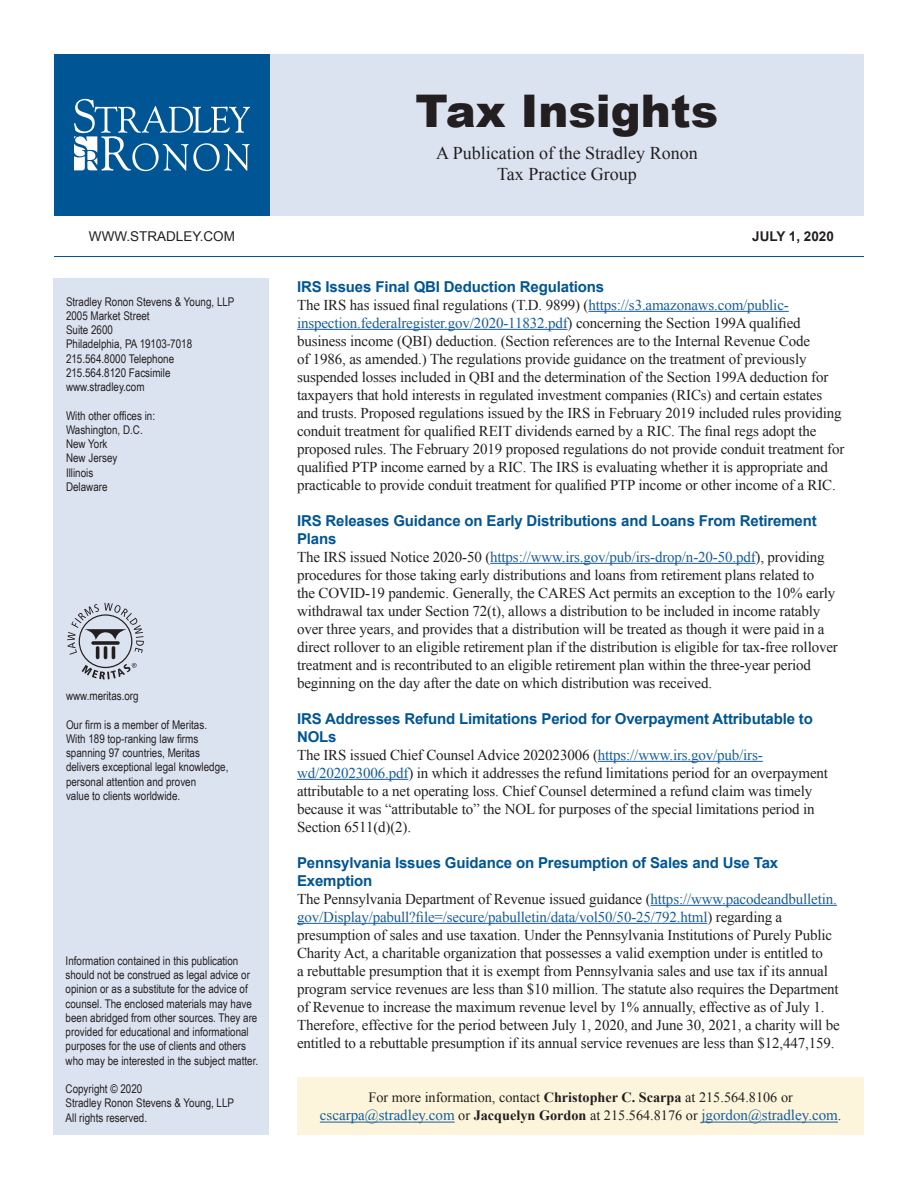
<style>
.page{position:relative;width:918px;height:1188px;background:#fff}
.page>*{position:absolute;margin:0;border:0;box-sizing:border-box;transform-origin:0 0}
.t1{font:900 45px "Arial";color:#231f20}
.t2{font:18px/21px "Times New Roman";color:#231f20;text-align:center}
.t3{font:15px/18px "Times New Roman";letter-spacing:-.01em;color:#231f20}
.t4{font:700 15px/18px "Arial";letter-spacing:-.01em;color:#005594}
.t5{font:15px "Times New Roman";color:#175d9e}
.t6{font:14.25px "Times New Roman";color:#231f20}
.t7{font:13.5px "Arial";color:#231f20}
.t8{font:700 13.5px "Arial";color:#231f20}
.t9{font:12px/14.2px "Arial Narrow";color:#231f20}
.s1{color:#175d9e}
.s2{font-weight:700}
.s3{font-size:14.25px;color:#231f20}
.s4{font-weight:700;font-size:14.25px;color:#231f20}
</style>
<div class="page">
<div style="left:54px;top:54px;width:216px;height:162px;background:#005594"></div>
<svg style="left:74px;top:99px;width:176px;height:72px"></svg>
<div style="left:53px;top:279px;width:216px;height:856px;background:#dce3f0"></div>
<div style="left:270px;top:54px;width:594px;height:162px;background:#dce3f0"></div>
<hr style="left:54px;top:256px;width:810px;height:1px;background:#005594">
<hr style="left:588px;top:311px;width:201px;height:1px;background:#175d9e">
<hr style="left:297px;top:329px;width:271px;height:1px;background:#175d9e">
<hr style="left:490px;top:563px;width:266px;height:1px;background:#175d9e">
<hr style="left:598px;top:761px;width:165px;height:1px;background:#175d9e">
<hr style="left:297px;top:779px;width:111px;height:1px;background:#175d9e">
<hr style="left:651px;top:905px;width:186px;height:1px;background:#175d9e">
<hr style="left:297px;top:923px;width:410px;height:1px;background:#175d9e">
<svg style="left:67px;top:603px;width:77px;height:77px"></svg>
<div style="left:297px;top:1078px;width:567px;height:57px;background:#fcf5db"></div>
<hr style="left:320px;top:1122px;width:135px;height:1px;background:#175d9e">
<hr style="left:701px;top:1122px;width:137px;height:1px;background:#175d9e">
<h1 class="t1" style="left:416px;top:78px;width:304px">Tax Insights</h1>
<p class="t2" style="left:436px;top:142px;width:263px">A Publication of the Stradley Ronon<br>Tax Practice Group</p>
<p class="t7" style="left:89px;top:227px;width:148px">WWW.STRADLEY.COM</p>
<p class="t8" style="left:752px;top:227px;width:83px">JULY 1, 2020</p>
<p class="t4" style="left:297px;top:278px;width:309px">IRS Issues Final QBI Deduction Regulations</p>
<p class="t3" style="left:297px;top:295px;width:549px">The IRS has issued final regulations (T.D. 9899) (<span class="s1">https://s3.amazonaws.com/public&shy;inspection.federalregister.gov/2020-11832.pdf</span>) concerning the Section 199A qualified business income (QBI) deduction. (Section references are to the Internal Revenue Code<br>of 1986, as amended.) The regulations provide guidance on the treatment of previously suspended losses included in QBI and the determination of the Section 199A deduction for taxpayers that hold interests in regulated investment companies (RICs) and certain estates and trusts. Proposed regulations issued by the IRS in February 2019 included rules providing conduit treatment for qualified REIT dividends earned by a RIC. The final regs adopt the proposed rules. The February 2019 proposed regulations do not provide conduit treatment for qualified PTP income earned by a RIC. The IRS is evaluating whether it is appropriate and practicable to provide conduit treatment for qualified PTP income or other income of a RIC.</p>
<p class="t4" style="left:297px;top:512px;width:521px">IRS Releases Guidance on Early Distributions and Loans From Retirement<br>Plans</p>
<p class="t3" style="left:297px;top:547px;width:542px">The IRS issued Notice 2020-50 (<span class="s1">https://www.irs.gov/pub/irs-drop/n-20-50.pdf</span>), providing procedures for those taking early distributions and loans from retirement plans related to<br>the COVID-19 pandemic. Generally, the CARES Act permits an exception to the 10% early withdrawal tax under Section 72(t), allows a distribution to be included in income ratably over three years, and provides that a distribution will be treated as though it were paid in a direct rollover to an eligible retirement plan if the distribution is eligible for tax-free rollover treatment and is recontributed to an eligible retirement plan within the three-year period beginning on the day after the date on which distribution was received.</p>
<p class="t4" style="left:297px;top:710px;width:517px">IRS Addresses Refund Limitations Period for Overpayment Attributable to<br>NOLs</p>
<p class="t3" style="left:297px;top:745px;width:533px">The IRS issued Chief Counsel Advice 202023006 (<span class="s1">https://www.irs.gov/pub/irs&shy;wd/202023006.pdf</span>) in which it addresses the refund limitations period for an overpayment attributable to a net operating loss. Chief Counsel determined a refund claim was timely because it was “attributable to” the NOL for purposes of the special limitations period in Section 6511(d)(2).</p>
<p class="t4" style="left:297px;top:854px;width:483px">Pennsylvania Issues Guidance on Presumption of Sales and Use Tax<br>Exemption</p>
<p class="t3" style="left:297px;top:889px;width:544px">The Pennsylvania Department of Revenue issued guidance (<span class="s1">https://www.pacodeandbulletin. gov/Display/pabull?file=/secure/pabulletin/data/vol50/50-25/792.html</span>) regarding a presumption of sales and use taxation. Under the Pennsylvania Institutions of Purely Public Charity Act, a charitable organization that possesses a valid exemption under is entitled to<br>a rebuttable presumption that it is exempt from Pennsylvania sales and use tax if its annual program service revenues are less than $10 million. The statute also requires the Department of Revenue to increase the maximum revenue level by 1% annually, effective as of July 1.<br>Therefore, effective for the period between July 1, 2020, and June 30, 2021, a charity will be entitled to a rebuttable presumption if its annual service revenues are less than $12,447,159.</p>
<p class="t9" style="left:66px;top:294px;width:170px">Stradley Ronon Stevens &amp; Young, LLP<br>2005 Market Street<br>Suite 2600<br>Philadelphia, PA 19103-7018<br>215.564.8000 Telephone<br>215.564.8120 Facsimile www.stradley.com</p>
<p class="t9" style="left:66px;top:408px;width:91px">With other offices in:<br>Washington, D.C.<br>New York<br>New Jersey<br>Illinois<br>Delaware</p>
<p class="t9" style="left:66px;top:688px;width:74px">www.meritas.org</p>
<p class="t9" style="left:66px;top:717px;width:164px">Our firm is a member of Meritas.<br>With 189 top-ranking law firms spanning 97 countries, Meritas delivers exceptional legal knowledge, personal attention and proven<br>value to clients worldwide.</p>
<p class="t9" style="left:66px;top:953px;width:194px">Information contained in this publication should not be construed as legal advice or opinion or as a substitute for the advice of counsel. The enclosed materials may have been abridged from other sources. They are provided for educational and informational purposes for the use of clients and others who may be interested in the subject matter.</p>
<p class="t9" style="left:66px;top:1081px;width:170px">Copyright © 2020<br>Stradley Ronon Stevens &amp; Young, LLP<br>All rights reserved.</p>
<p class="t6" style="left:368px;top:1088px;width:426px">For more information, contact <span class="s2">Christopher C. Scarpa</span> at 215.564.8106 or</p>
<p class="t5" style="left:320px;top:1105px;width:523px">cscarpa@stradley.com <span class="s3">or</span> <span class="s4">Jacquelyn Gordon</span> <span class="s3">at 215.564.8176 or</span> jgordon@stradley.com<span class="s3">.</span></p>
</div>
